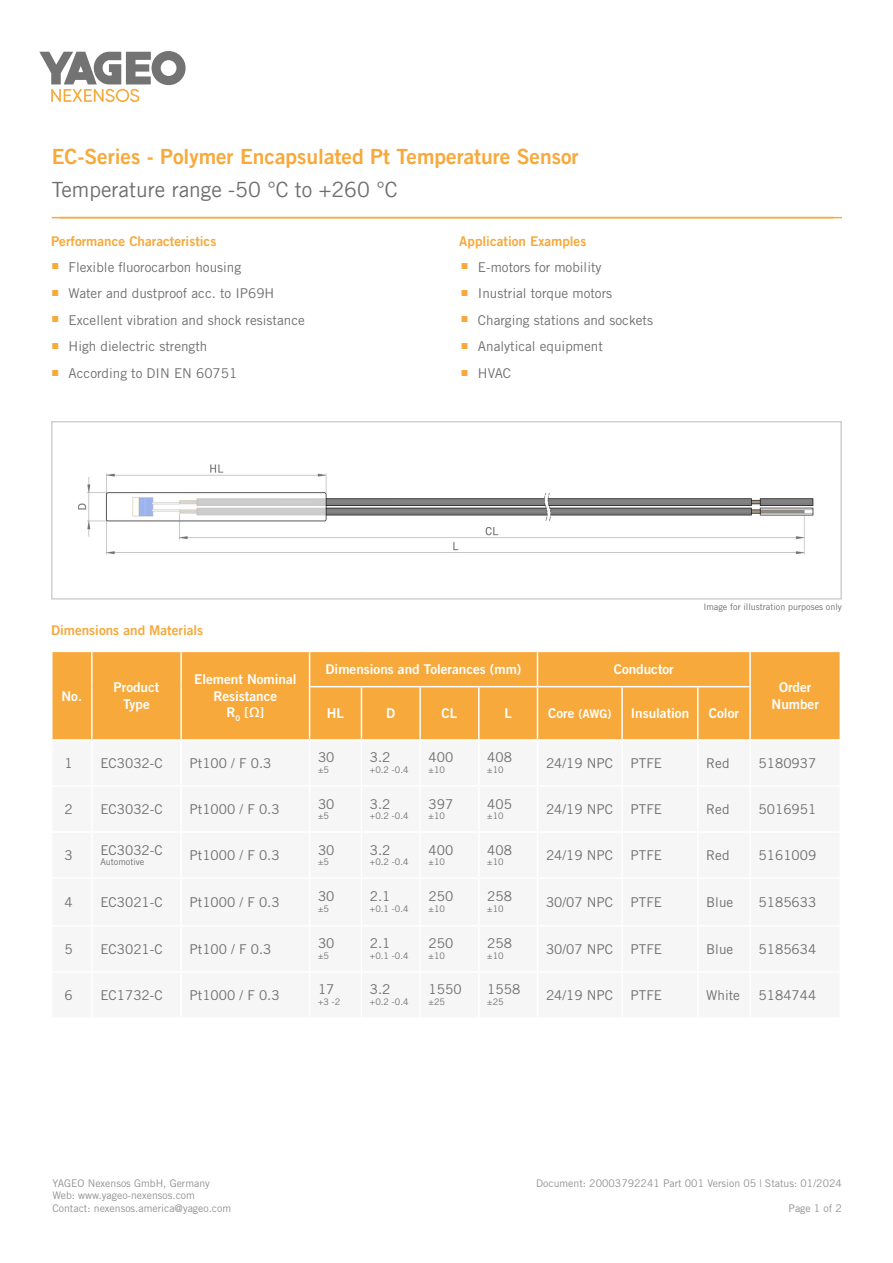
<style>
.page{position:relative;width:893px;height:1263px;background:#fff}
.page>*{position:absolute;margin:0;border:0;box-sizing:border-box;transform-origin:0 0}
.t1{font:21px "Trade Gothic LT Bold Two";color:#f7a93b}
.t2{font:21px "Trade Gothic LT";color:#706f6f}
.t3{font:13.5px "Trade Gothic LT Std";color:#706f6f}
.t4{font:13.5px/16.2px "Trade Gothic LT Std Bd 2";color:#fff;text-align:center}
.t5{font:13.5px "Trade Gothic LT Bold Two";color:#f7a93b}
.t6{font:12px "Trade Gothic LT Std Bd 2";color:#fff}
.t7{font:10.5px/12.6px "Trade Gothic LT Std";color:#929292}
.t8{font:9px "Trade Gothic LT Std";color:#706f6f}
.s1{font-size:13.5px}
</style>
<div class="page">
<svg style="left:39px;top:51px;width:147px;height:51px"></svg>
<hr style="left:52px;top:217px;width:790px;height:1px;background:#f7a93b">
<div style="left:53px;top:652px;width:787px;height:87px;background:#f7a93b"></div>
<hr style="left:621px;top:687px;width:2px;height:52px;background:#fff">
<hr style="left:697px;top:687px;width:1px;height:52px;background:#fff">
<hr style="left:91px;top:652px;width:2px;height:35px;background:#fff">
<hr style="left:180px;top:652px;width:2px;height:35px;background:#fff">
<hr style="left:537px;top:652px;width:1px;height:34px;background:#fff">
<hr style="left:91px;top:687px;width:2px;height:52px;background:#fff">
<hr style="left:180px;top:687px;width:2px;height:52px;background:#fff">
<hr style="left:309px;top:652px;width:1px;height:34px;background:#fff">
<hr style="left:537px;top:686px;width:85px;height:1px;background:#fff">
<hr style="left:622px;top:686px;width:76px;height:1px;background:#fff">
<hr style="left:698px;top:686px;width:53px;height:1px;background:#fff">
<hr style="left:309px;top:686px;width:52px;height:1px;background:#fff">
<hr style="left:309px;top:687px;width:1px;height:52px;background:#fff">
<hr style="left:361px;top:686px;width:59px;height:1px;background:#fff">
<hr style="left:361px;top:687px;width:1px;height:52px;background:#fff">
<hr style="left:420px;top:686px;width:59px;height:1px;background:#fff">
<hr style="left:419px;top:687px;width:2px;height:52px;background:#fff">
<hr style="left:479px;top:686px;width:58px;height:1px;background:#fff">
<hr style="left:478px;top:687px;width:2px;height:52px;background:#fff">
<hr style="left:537px;top:687px;width:1px;height:52px;background:#fff">
<hr style="left:749px;top:652px;width:2px;height:34px;background:#fff">
<hr style="left:749px;top:687px;width:2px;height:52px;background:#fff">
<img style="left:78px;top:464px;width:736px;height:91px">
<div style="left:51px;top:421px;width:791px;height:179px;border:2px solid #d0d0d0"></div>
<h1 class="t1" style="left:52px;top:143px;width:528px">EC-Series - Polymer Encapsulated Pt Temperature Sensor</h1>
<h1 class="t2" style="left:52px;top:177px;width:347px">Temperature range -50 °C to +260 °C</h1>
<p class="t5" style="left:51px;top:233px;width:167px">Performance Characteristics</p>
<p class="t3" style="left:52px;top:259px;width:191px"><sup>■</sup> Flexible fluorocarbon housing</p>
<p class="t3" style="left:52px;top:285px;width:224px"><sup>■</sup> Water and dustproof acc. to IP69H</p>
<p class="t3" style="left:52px;top:312px;width:255px"><sup>■</sup> Excellent vibration and shock resistance</p>
<p class="t3" style="left:52px;top:338px;width:157px"><sup>■</sup> High dielectric strength</p>
<p class="t3" style="left:52px;top:365px;width:187px"><sup>■</sup> According to DIN EN 60751</p>
<p class="t5" style="left:459px;top:233px;width:129px">Application Examples</p>
<p class="t3" style="left:461px;top:259px;width:142px"><sup>■</sup> E-motors for mobility</p>
<p class="t3" style="left:461px;top:285px;width:153px"><sup>■</sup> Inustrial torque motors</p>
<p class="t3" style="left:461px;top:312px;width:194px"><sup>■</sup> Charging stations and sockets</p>
<p class="t3" style="left:461px;top:338px;width:143px"><sup>■</sup> Analytical equipment</p>
<p class="t3" style="left:461px;top:365px;width:52px"><sup>■</sup> HVAC</p>
<p class="t8" style="left:703px;top:601px;width:140px">Image for illustration purposes only</p>
<p class="t5" style="left:51px;top:622px;width:154px">Dimensions and Materials</p>
<p class="t4" style="left:62px;top:687px;width:22px">No.</p>
<p class="t4" style="left:114px;top:679px;width:47px">Product<br>Type</p>
<p class="t4" style="left:194px;top:671px;width:104px">Element Nominal<br>Resistance<br>R<sub>0</sub> [Ω]</p>
<p class="t4" style="left:326px;top:661px;width:197px">Dimensions and Tolerances (mm)</p>
<p class="t4" style="left:614px;top:661px;width:62px">Conductor</p>
<p class="t4" style="left:327px;top:705px;width:19px">HL</p>
<p class="t4" style="left:386px;top:705px;width:11px">D</p>
<p class="t4" style="left:442px;top:705px;width:17px">CL</p>
<p class="t4" style="left:504px;top:705px;width:9px">L</p>
<p class="t6" style="left:548px;top:706px;width:65px"><span class="s1">Core</span> (AWG)</p>
<p class="t4" style="left:631px;top:705px;width:60px">Insulation</p>
<p class="t4" style="left:709px;top:705px;width:31px">Color</p>
<p class="t4" style="left:772px;top:679px;width:49px">Order<br>Number</p>
<p class="t3" style="left:65px;top:755px;width:10px">1</p>
<p class="t3" style="left:100px;top:755px;width:64px">EC3032-C</p>
<p class="t3" style="left:190px;top:755px;width:83px">Pt100 / F 0.3</p>
<p class="t3" style="left:318px;top:749px;width:18px">30</p>
<p class="t8" style="left:318px;top:765px;width:12px">±5</p>
<p class="t3" style="left:370px;top:749px;width:22px">3.2</p>
<p class="t8" style="left:370px;top:765px;width:40px">+0.2 -0.4</p>
<p class="t3" style="left:429px;top:749px;width:26px">400</p>
<p class="t8" style="left:429px;top:765px;width:18px">±10</p>
<p class="t3" style="left:487px;top:749px;width:26px">408</p>
<p class="t8" style="left:487px;top:765px;width:18px">±10</p>
<p class="t3" style="left:546px;top:755px;width:69px">24/19 NPC</p>
<p class="t3" style="left:631px;top:755px;width:33px">PTFE</p>
<p class="t3" style="left:706px;top:755px;width:25px">Red</p>
<p class="t3" style="left:759px;top:755px;width:59px">5180937</p>
<p class="t3" style="left:65px;top:801px;width:10px">2</p>
<p class="t3" style="left:100px;top:801px;width:64px">EC3032-C</p>
<p class="t3" style="left:190px;top:801px;width:91px">Pt1000 / F 0.3</p>
<p class="t3" style="left:318px;top:795px;width:18px">30</p>
<p class="t8" style="left:318px;top:811px;width:12px">±5</p>
<p class="t3" style="left:370px;top:795px;width:22px">3.2</p>
<p class="t8" style="left:370px;top:811px;width:40px">+0.2 -0.4</p>
<p class="t3" style="left:429px;top:795px;width:26px">397</p>
<p class="t8" style="left:429px;top:811px;width:18px">±10</p>
<p class="t3" style="left:487px;top:795px;width:26px">405</p>
<p class="t8" style="left:487px;top:811px;width:18px">±10</p>
<p class="t3" style="left:546px;top:801px;width:69px">24/19 NPC</p>
<p class="t3" style="left:631px;top:801px;width:33px">PTFE</p>
<p class="t3" style="left:706px;top:801px;width:25px">Red</p>
<p class="t3" style="left:759px;top:801px;width:59px">5016951</p>
<p class="t3" style="left:65px;top:847px;width:10px">3</p>
<p class="t3" style="left:100px;top:842px;width:64px">EC3032-C</p>
<p class="t8" style="left:100px;top:857px;width:45px">Automotive</p>
<p class="t3" style="left:190px;top:847px;width:91px">Pt1000 / F 0.3</p>
<p class="t3" style="left:318px;top:842px;width:18px">30</p>
<p class="t8" style="left:318px;top:857px;width:12px">±5</p>
<p class="t3" style="left:370px;top:842px;width:22px">3.2</p>
<p class="t8" style="left:370px;top:857px;width:40px">+0.2 -0.4</p>
<p class="t3" style="left:429px;top:842px;width:26px">400</p>
<p class="t8" style="left:429px;top:857px;width:18px">±10</p>
<p class="t3" style="left:487px;top:842px;width:26px">408</p>
<p class="t8" style="left:487px;top:857px;width:18px">±10</p>
<p class="t3" style="left:546px;top:847px;width:69px">24/19 NPC</p>
<p class="t3" style="left:631px;top:847px;width:33px">PTFE</p>
<p class="t3" style="left:706px;top:847px;width:25px">Red</p>
<p class="t3" style="left:759px;top:847px;width:59px">5161009</p>
<p class="t3" style="left:65px;top:894px;width:10px">4</p>
<p class="t3" style="left:100px;top:894px;width:64px">EC3021-C</p>
<p class="t3" style="left:190px;top:894px;width:91px">Pt1000 / F 0.3</p>
<p class="t3" style="left:318px;top:888px;width:18px">30</p>
<p class="t8" style="left:318px;top:904px;width:12px">±5</p>
<p class="t3" style="left:370px;top:888px;width:22px">2.1</p>
<p class="t8" style="left:370px;top:904px;width:40px">+0.1 -0.4</p>
<p class="t3" style="left:429px;top:888px;width:26px">250</p>
<p class="t8" style="left:429px;top:904px;width:18px">±10</p>
<p class="t3" style="left:487px;top:888px;width:26px">258</p>
<p class="t8" style="left:487px;top:904px;width:18px">±10</p>
<p class="t3" style="left:546px;top:894px;width:69px">30/07 NPC</p>
<p class="t3" style="left:631px;top:894px;width:33px">PTFE</p>
<p class="t3" style="left:706px;top:894px;width:29px">Blue</p>
<p class="t3" style="left:759px;top:894px;width:59px">5185633</p>
<p class="t3" style="left:65px;top:941px;width:10px">5</p>
<p class="t3" style="left:100px;top:941px;width:64px">EC3021-C</p>
<p class="t3" style="left:190px;top:941px;width:83px">Pt100 / F 0.3</p>
<p class="t3" style="left:318px;top:935px;width:18px">30</p>
<p class="t8" style="left:318px;top:950px;width:12px">±5</p>
<p class="t3" style="left:370px;top:935px;width:22px">2.1</p>
<p class="t8" style="left:370px;top:950px;width:40px">+0.1 -0.4</p>
<p class="t3" style="left:429px;top:935px;width:26px">250</p>
<p class="t8" style="left:429px;top:950px;width:18px">±10</p>
<p class="t3" style="left:487px;top:935px;width:26px">258</p>
<p class="t8" style="left:487px;top:950px;width:18px">±10</p>
<p class="t3" style="left:546px;top:941px;width:69px">30/07 NPC</p>
<p class="t3" style="left:631px;top:941px;width:33px">PTFE</p>
<p class="t3" style="left:706px;top:941px;width:29px">Blue</p>
<p class="t3" style="left:759px;top:941px;width:59px">5185634</p>
<p class="t3" style="left:65px;top:987px;width:10px">6</p>
<p class="t3" style="left:100px;top:987px;width:64px">EC1732-C</p>
<p class="t3" style="left:190px;top:987px;width:91px">Pt1000 / F 0.3</p>
<p class="t3" style="left:318px;top:981px;width:18px">17</p>
<p class="t8" style="left:318px;top:997px;width:24px">+3 -2</p>
<p class="t3" style="left:370px;top:981px;width:22px">3.2</p>
<p class="t8" style="left:370px;top:997px;width:40px">+0.2 -0.4</p>
<p class="t3" style="left:429px;top:981px;width:34px">1550</p>
<p class="t8" style="left:429px;top:997px;width:18px">±25</p>
<p class="t3" style="left:487px;top:981px;width:34px">1558</p>
<p class="t8" style="left:487px;top:997px;width:18px">±25</p>
<p class="t3" style="left:546px;top:987px;width:69px">24/19 NPC</p>
<p class="t3" style="left:631px;top:987px;width:33px">PTFE</p>
<p class="t3" style="left:706px;top:987px;width:35px">White</p>
<p class="t3" style="left:759px;top:987px;width:59px">5184744</p>
<p class="t7" style="left:52px;top:1176px;width:159px">YAGEO Nexensos GmbH, Germany</p>
<p class="t7" style="left:536px;top:1176px;width:307px">Document: 20003792241 Part 001 Version 05 | Status: 01/2024</p>
<p class="t7" style="left:52px;top:1189px;width:180px">Web: www.yageo-nexensos.com<br>Contact: nexensos.america@yageo.com</p>
<p class="t7" style="left:789px;top:1202px;width:55px">Page 1 of 2</p>
</div>
